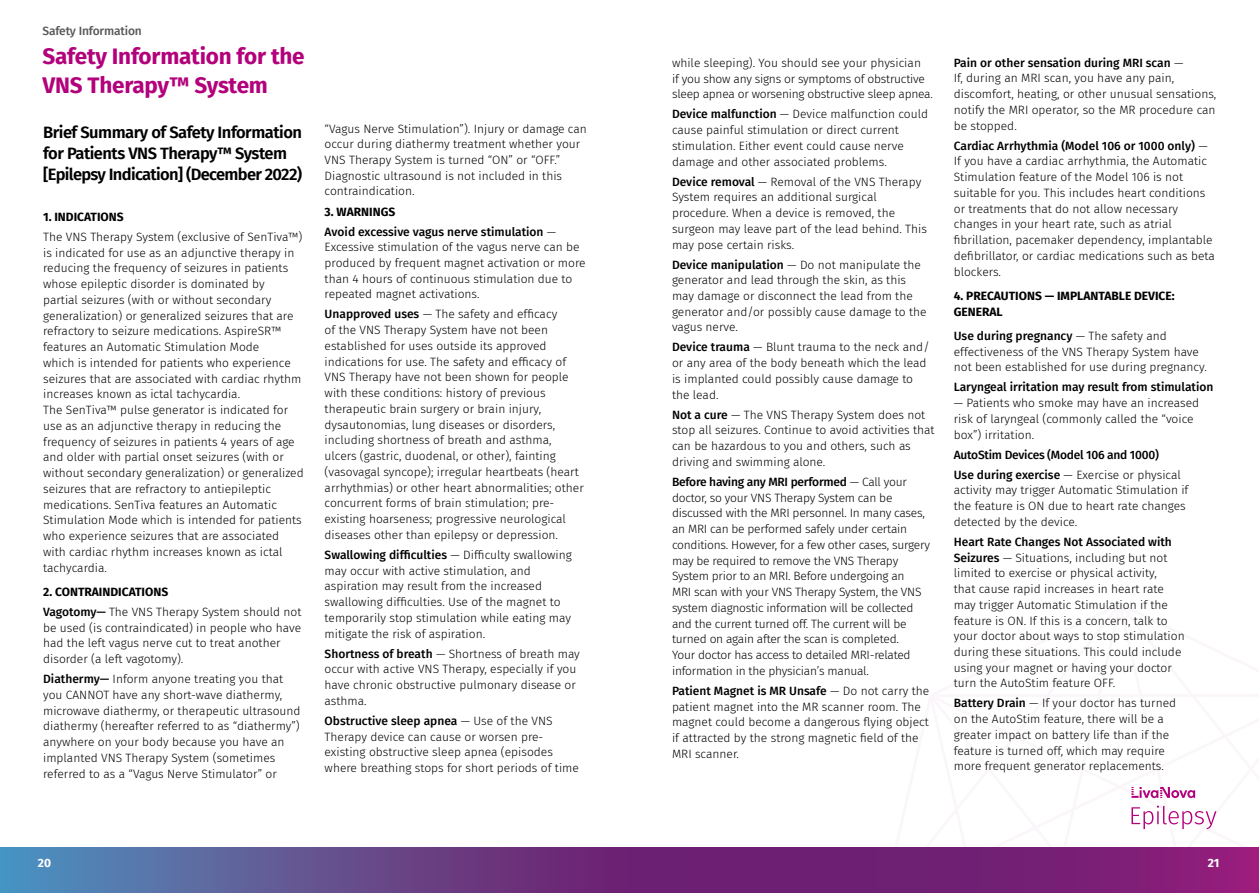
<style>
.page{position:relative;width:1259px;height:893px;background:#fff}
.page>*{position:absolute;margin:0;border:0;box-sizing:border-box;transform-origin:0 0}
.t1{font:700 22.5px/29.1px "Fira Sans";letter-spacing:-.01em;color:#b3007b}
.t2{font:600 16.5px/21px "Fira Sans";letter-spacing:-.03em;color:#000}
.t3{font:300 12px/15.8px "Fira Sans";color:#000}
.t4{font:300 12px/15.8px "Fira Sans";letter-spacing:-.02em;color:#000}
.t5{font:500 12px/20px "Fira Sans";color:#000}
.t6{font:500 12px/20px "Fira Sans";letter-spacing:-.02em;color:#000}
.t7{font:700 12px/15.8px "Fira Sans";color:#000}
.t8{font:500 12px "Fira Sans";letter-spacing:-.015em;color:#58585a}
.t9{font:700 12px "Fira Sans";color:#fff}
.s1{font-weight:500}
.s2{font-weight:700}
.s3{font-weight:300}
</style>
<div class="page">
<svg style="left:0;top:848px;width:1259px;height:45px"></svg>
<svg style="left:1131px;top:787px;width:64px;height:11px"></svg>
<svg style="left:1131px;top:806px;width:85px;height:23px"></svg>
<p class="t8" style="left:43px;top:21px;width:101px">Safety Information</p>
<h1 class="t1" style="left:43px;top:40px;width:264px">Safety Information for the<br>VNS Therapy™ System</h1>
<p class="t4" style="left:672px;top:55px;width:262px">while sleeping). You should see your physician<br>if you show any signs or symptoms of obstructive sleep apnea or worsening obstructive sleep apnea.</p>
<p class="t3" style="left:672px;top:106px;width:257px"><span class="s1">Device malfunction</span> — Device malfunction could cause painful stimulation or direct current stimulation. Either event could cause nerve damage and other associated problems.</p>
<p class="t3" style="left:672px;top:173px;width:256px"><span class="s1">Device removal</span> — Removal of the VNS Therapy System requires an additional surgical procedure. When a device is removed, the surgeon may leave part of the lead behind. This may pose certain risks.</p>
<p class="t3" style="left:672px;top:256px;width:256px"><span class="s1">Device manipulation</span> — Do not manipulate the generator and lead through the skin, as this may damage or disconnect the lead from the generator and/or possibly cause damage to the vagus nerve.</p>
<p class="t3" style="left:672px;top:339px;width:259px"><span class="s1">Device trauma</span> — Blunt trauma to the neck and/ or any area of the body beneath which the lead is implanted could possibly cause damage to the lead.</p>
<p class="t3" style="left:672px;top:407px;width:264px"><span class="s1">Not a cure</span> — The VNS Therapy System does not stop all seizures. Continue to avoid activities that can be hazardous to you and others, such as driving and swimming alone.</p>
<p class="t4" style="left:672px;top:474px;width:259px"><span class="s1">Before having any MRI performed</span> — Call your doctor, so your VNS Therapy System can be discussed with the MRI personnel. In many cases, an MRI can be performed safely under certain conditions. However, for a few other cases, surgery may be required to remove the VNS Therapy System prior to an MRI. Before undergoing an<br>MRI scan with your VNS Therapy System, the VNS system diagnostic information will be collected and the current turned off. The current will be turned on again after the scan is completed.<br>Your doctor has access to detailed MRI-related information in the physician’s manual.</p>
<p class="t3" style="left:672px;top:683px;width:259px"><span class="s1">Patient Magnet is MR Unsafe</span> — Do not carry the patient magnet into the MR scanner room. The magnet could become a dangerous flying object if attracted by the strong magnetic field of the MRI scanner.</p>
<p class="t3" style="left:325px;top:120px;width:264px">“Vagus Nerve Stimulation”). Injury or damage can occur during diathermy treatment whether your VNS Therapy System is turned “ON” or “OFF.” Diagnostic ultrasound is not included in this contraindication.</p>
<p class="t5" style="left:325px;top:201px;width:233px"><span class="s2">3. WARNINGS<br></span>Avoid excessive vagus nerve stimulation <span class="s3">—</span></p>
<p class="t3" style="left:325px;top:239px;width:262px">Excessive stimulation of the vagus nerve can be produced by frequent magnet activation or more than 4 hours of continuous stimulation due to repeated magnet activations.</p>
<p class="t3" style="left:325px;top:306px;width:261px"><span class="s1">Unapproved uses</span> — The safety and efficacy<br>of the VNS Therapy System have not been established for uses outside its approved indications for use. The safety and efficacy of VNS Therapy have not been shown for people with these conditions: history of previous therapeutic brain surgery or brain injury, dysautonomias, lung diseases or disorders, including shortness of breath and asthma, ulcers (gastric, duodenal, or other), fainting (vasovagal syncope); irregular heartbeats (heart arrhythmias) or other heart abnormalities; other concurrent forms of brain stimulation; pre&shy;existing hoarseness; progressive neurological diseases other than epilepsy or depression.</p>
<p class="t3" style="left:325px;top:547px;width:249px"><span class="s1">Swallowing difficulties</span> — Difficulty swallowing may occur with active stimulation, and aspiration may result from the increased swallowing difficulties. Use of the magnet to temporarily stop stimulation while eating may mitigate the risk of aspiration.</p>
<p class="t3" style="left:325px;top:645px;width:257px"><span class="s1">Shortness of breath</span> — Shortness of breath may occur with active VNS Therapy, especially if you have chronic obstructive pulmonary disease or asthma.</p>
<p class="t3" style="left:325px;top:713px;width:256px"><span class="s1">Obstructive sleep apnea</span> — Use of the VNS Therapy device can cause or worsen pre&shy;existing obstructive sleep apnea (episodes where breathing stops for short periods of time</p>
<h2 class="t2" style="left:43px;top:121px;width:260px">Brief Summary of Safety Information for Patients VNS Therapy™ System [Epilepsy Indication] (December 2022)</h2>
<p class="t7" style="left:43px;top:208px;width:82px">1. INDICATIONS</p>
<p class="t3" style="left:43px;top:229px;width:262px">The VNS Therapy System (exclusive of SenTiva™) is indicated for use as an adjunctive therapy in reducing the frequency of seizures in patients whose epileptic disorder is dominated by<br>partial seizures (with or without secondary generalization) or generalized seizures that are refractory to seizure medications. AspireSR™ features an Automatic Stimulation Mode<br>which is intended for patients who experience seizures that are associated with cardiac rhythm increases known as ictal tachycardia.<br>The SenTiva™ pulse generator is indicated for use as an adjunctive therapy in reducing the frequency of seizures in patients 4 years of age and older with partial onset seizures (with or without secondary generalization) or generalized seizures that are refractory to antiepileptic medications. SenTiva features an Automatic Stimulation Mode which is intended for patients who experience seizures that are associated with cardiac rhythm increases known as ictal tachycardia.</p>
<p class="t3" style="left:43px;top:582px;width:260px;line-height:20px"><span class="s2">2. CONTRAINDICATIONS<br></span><span class="s1">Vagotomy—</span> The VNS Therapy System should not</p>
<p class="t3" style="left:43px;top:619px;width:259px">be used (is contraindicated) in people who have had the left vagus nerve cut to treat another disorder (a left vagotomy).</p>
<p class="t3" style="left:43px;top:671px;width:259px"><span class="s1">Diathermy—</span> Inform anyone treating you that you CANNOT have any short-wave diathermy, microwave diathermy, or therapeutic ultrasound diathermy (hereafter referred to as “diathermy”) anywhere on your body because you have an implanted VNS Therapy System (sometimes referred to as a “Vagus Nerve Stimulator” or</p>
<p class="t3" style="left:953px;top:54px;width:264px"><span class="s1">Pain or other sensation during MRI scan</span> —<br>If, during an MRI scan, you have any pain, discomfort, heating, or other unusual sensations, notify the MRI operator, so the MR procedure can be stopped.</p>
<p class="t3" style="left:953px;top:137px;width:263px"><span class="s1">Cardiac Arrhythmia (Model 106 or 1000 only)</span> — If you have a cardiac arrhythmia, the Automatic Stimulation feature of the Model 106 is not suitable for you. This includes heart conditions or treatments that do not allow necessary changes in your heart rate, such as atrial fibrillation, pacemaker dependency, implantable defibrillator, or cardiac medications such as beta blockers.</p>
<p class="t7" style="left:953px;top:287px;width:222px">4. PRECAUTIONS — IMPLANTABLE DEVICE:<br>GENERAL</p>
<p class="t3" style="left:953px;top:328px;width:254px"><span class="s1">Use during pregnancy</span> — The safety and effectiveness of the VNS Therapy System have not been established for use during pregnancy.</p>
<p class="t5" style="left:953px;top:376px;width:261px">Laryngeal irritation may result from stimulation</p>
<p class="t3" style="left:953px;top:395px;width:247px">— Patients who smoke may have an increased risk of laryngeal (commonly called the “voice box”) irritation.</p>
<p class="t6" style="left:953px;top:444px;width:229px">AutoStim Devices (Model 106 and 1000)<br>Use during exercise <span class="s3">— Exercise or physical</span></p>
<p class="t3" style="left:953px;top:482px;width:236px">activity may trigger Automatic Stimulation if the feature is ON due to heart rate changes detected by the device.</p>
<p class="t3" style="left:953px;top:534px;width:232px"><span class="s1">Heart Rate Changes Not Associated with Seizures</span> — Situations, including but not limited to exercise or physical activity,<br>that cause rapid increases in heart rate may trigger Automatic Stimulation if the feature is ON. If this is a concern, talk to your doctor about ways to stop stimulation during these situations. This could include using your magnet or having your doctor turn the AutoStim feature OFF.</p>
<p class="t3" style="left:953px;top:695px;width:224px"><span class="s1">Battery Drain</span> — If your doctor has turned on the AutoStim feature, there will be a greater impact on battery life than if the feature is turned off, which may require more frequent generator replacements.</p>
<p class="t9" style="left:38px;top:853px;width:15px">20</p>
<p class="t9" style="left:1208px;top:853px;width:13px">21</p>
</div>
